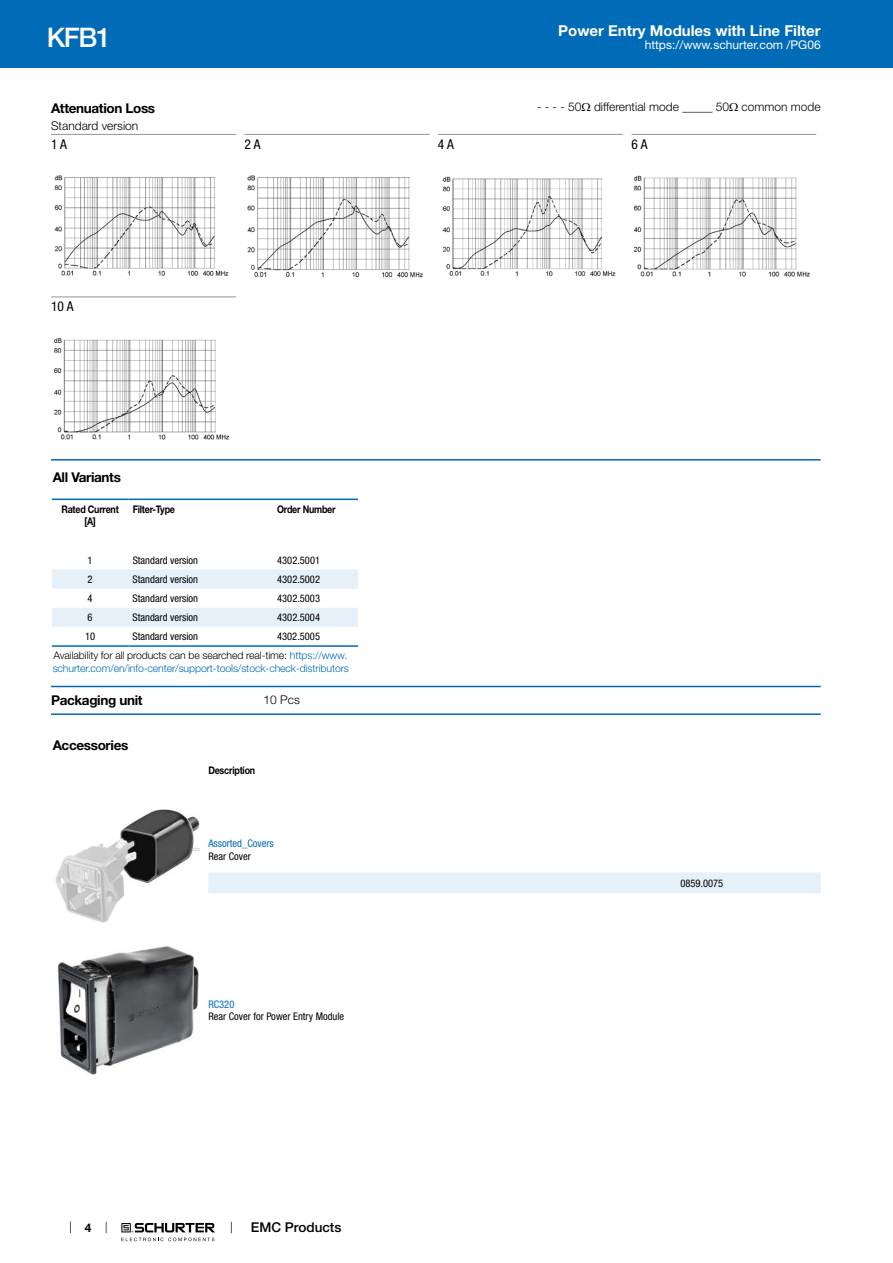
<style>
.page{position:relative;width:893px;height:1263px;background:#fff}
.page>*{position:absolute;margin:0;border:0;box-sizing:border-box;transform-origin:0 0}
.t1{font:500 27px "Helvetica Neue LT";color:#fff}
.t2{font:700 15px "Helvetica Neue LT";color:#fff}
.t3{font:700 13.5px "Helvetica Neue LT";letter-spacing:-.025em;color:#000}
.t4{font:500 13.5px "Helvetica Neue LT";color:#000}
.t5{font:condensed 13.5px "Helvetica Neue LT";color:#000}
.t6{font:300 12px "Helvetica Neue LT";color:#000}
.t7{font:12px "Helvetica Neue LT";color:#fff}
.t8{font:700 12px "Helvetica Neue LT";color:#000}
.t9{font:condensed 10.5px "Helvetica Neue LT";color:#000}
.t10{font:300 10.5px/19px "Helvetica Neue LT";letter-spacing:-.01em;color:#000}
.t11{font:300 10.5px "Helvetica Neue LT";letter-spacing:-.01em;color:#006bb6}
.t12{font:700 10.5px/12.6px "Helvetica Neue LT";letter-spacing:-.025em;color:#000;text-align:center;scale:.85 1}
.t13{font:condensed 10.5px "Helvetica Neue LT";color:#006bb6}
.s1{font-family:"Arial Unicode MS";font-weight:400}
.s2{font-weight:400;font-stretch:condensed}
.s3{color:#006bb6}
</style>
<div class="page">
<svg style="left:70px;top:1221px;width:1px;height:12px"></svg>
<svg style="left:121px;top:1223px;width:94px;height:18px"></svg>
<div style="left:0;top:0;width:893px;height:68px;background:#006bb6"></div>
<hr style="left:51px;top:134px;width:185px;height:1px;background:#939598">
<img style="left:54px;top:175px;width:175px;height:101px">
<hr style="left:244px;top:134px;width:185px;height:1px;background:#939598">
<img style="left:247px;top:175px;width:176px;height:103px">
<hr style="left:438px;top:134px;width:185px;height:1px;background:#939598">
<img style="left:442px;top:176px;width:174px;height:101px">
<hr style="left:631px;top:134px;width:185px;height:1px;background:#939598">
<img style="left:634px;top:175px;width:176px;height:102px">
<hr style="left:51px;top:297px;width:185px;height:1px;background:#939598">
<img style="left:54px;top:338px;width:175px;height:102px">
<hr style="left:51px;top:459px;width:770px;height:2px;background:#006bb6">
<svg style="left:52px;top:500px;width:306px;height:1px"></svg>
<svg style="left:52px;top:569px;width:306px;height:58px"></svg>
<hr style="left:52px;top:499px;width:76px;height:1px;background:#006bb6">
<hr style="left:128px;top:499px;width:145px;height:1px;background:#006bb6">
<hr style="left:273px;top:499px;width:85px;height:1px;background:#006bb6">
<hr style="left:52px;top:645px;width:76px;height:2px;background:#006bb6">
<hr style="left:128px;top:645px;width:145px;height:2px;background:#006bb6">
<hr style="left:273px;top:645px;width:85px;height:2px;background:#006bb6">
<hr style="left:51px;top:686px;width:770px;height:1px;background:#006bb6">
<hr style="left:51px;top:713px;width:770px;height:2px;background:#006bb6">
<img style="left:55px;top:809px;width:145px;height:114px">
<div style="left:208px;top:872px;width:613px;height:21px;background:#e6f0f8"></div>
<img style="left:57px;top:946px;width:141px;height:129px">
<h1 class="t1" style="left:47px;top:21px;width:66px">KFB1</h1>
<h2 class="t2" style="left:558px;top:21px;width:264px">Power Entry Modules with Line Filter</h2>
<p class="t7" style="left:645px;top:38px;width:178px">https://www.schurter.com /PG06</p>
<p class="t3" style="left:51px;top:99px;width:106px">Attenuation Loss</p>
<p class="t6" style="left:537px;top:100px;width:285px">- - - - 50<span class="s1">Ω</span> differential mode _____ 50<span class="s1">Ω</span> common mode</p>
<p class="t6" style="left:51px;top:118px;width:89px">Standard version</p>
<p class="t5" style="left:51px;top:136px;width:17px">1 A</p>
<p class="t5" style="left:244px;top:136px;width:17px">2 A</p>
<p class="t5" style="left:438px;top:136px;width:17px">4 A</p>
<p class="t5" style="left:631px;top:136px;width:17px">6 A</p>
<p class="t5" style="left:51px;top:299px;width:24px">10 A</p>
<p class="t3" style="left:53px;top:469px;width:70px">All Variants</p>
<p class="t12" style="left:61px;top:502px;width:69px">Rated Current [A]</p>
<p class="t12" style="left:133px;top:502px;width:51px">Filter-Type</p>
<p class="t12" style="left:277px;top:502px;width:70px">Order Number</p>
<p class="t9" style="left:88px;top:554px;width:7px">1</p>
<p class="t9" style="left:133px;top:554px;width:67px">Standard version</p>
<p class="t9" style="left:277px;top:554px;width:44px">4302.5001</p>
<p class="t9" style="left:88px;top:573px;width:7px">2</p>
<p class="t9" style="left:133px;top:573px;width:67px">Standard version</p>
<p class="t9" style="left:277px;top:573px;width:44px">4302.5002</p>
<p class="t9" style="left:88px;top:592px;width:7px">4</p>
<p class="t9" style="left:133px;top:592px;width:67px">Standard version</p>
<p class="t9" style="left:277px;top:592px;width:44px">4302.5003</p>
<p class="t9" style="left:88px;top:611px;width:7px">6</p>
<p class="t9" style="left:133px;top:611px;width:67px">Standard version</p>
<p class="t9" style="left:277px;top:611px;width:44px">4302.5004</p>
<p class="t9" style="left:85px;top:630px;width:12px">10</p>
<p class="t9" style="left:133px;top:630px;width:67px">Standard version</p>
<p class="t10" style="left:54px;top:627px;width:295px;text-indent:224px"><span class="s2">4302.5005<br></span>Availability for all products can be searched real-time: <span class="s3">https://www.</span></p>
<p class="t11" style="left:53px;top:662px;width:298px">schurter.com/en/info-center/support-tools/stock-check-distributors</p>
<p class="t3" style="left:51px;top:692px;width:93px">Packaging unit</p>
<p class="t6" style="left:264px;top:692px;width:38px">10 Pcs</p>
<p class="t3" style="left:53px;top:737px;width:77px">Accessories</p>
<p class="t12" style="left:208px;top:763px;width:57px">Description</p>
<p class="t8" style="left:85px;top:1220px;width:8px">4</p>
<p class="t13" style="left:208px;top:837px;width:67px">Assorted_Covers</p>
<p class="t9" style="left:208px;top:850px;width:44px">Rear Cover</p>
<p class="t13" style="left:208px;top:998px;width:28px">RC320</p>
<p class="t9" style="left:208px;top:1011px;width:137px">Rear Cover for Power Entry Module</p>
<p class="t4" style="left:251px;top:1219px;width:92px">EMC Products</p>
<p class="t9" style="left:680px;top:877px;width:44px">0859.0075</p>
</div>
